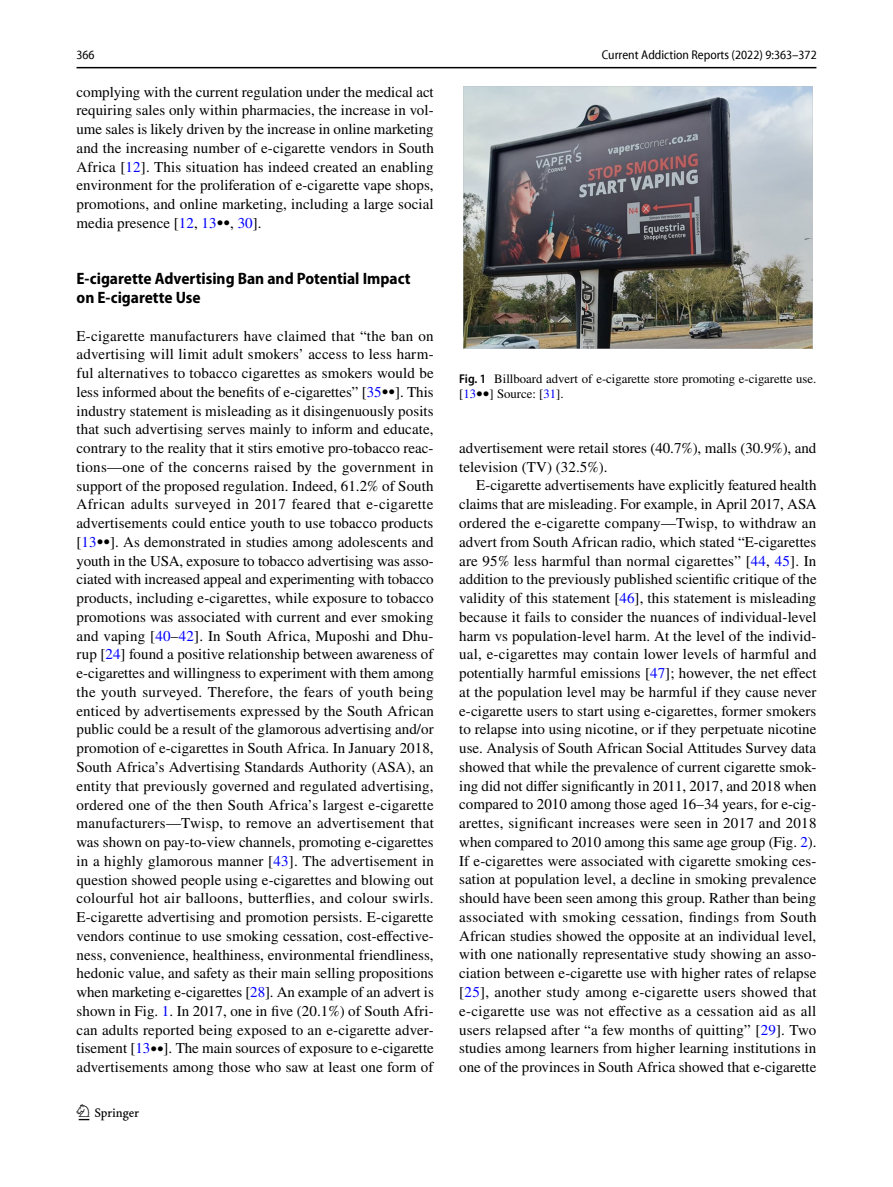
<style>
.page{position:relative;width:893px;height:1187px;background:#fff}
.page>*{position:absolute;margin:0;border:0;box-sizing:border-box;transform-origin:0 0}
.t1{font:22.5px "Springnew Regular 2";color:#000}
.t2{font:700 semi-condensed 16.5px/18.8px "Myriad Pro";color:#000}
.t3{font:15px/18.8px "STIX";letter-spacing:.005em;color:#000;text-align:justify}
.t4{font:12.75px/15px "STIX";color:#000}
.t5{font:semi-condensed 12.75px "Myriad Pro Unic";color:#000}
.s1{color:#00f}
.s2{font-size:12.75px}
.s3{font-family:"Myriad Pro";font-weight:600;font-stretch:semi-condensed}
</style>
<div class="page">
<hr style="left:77px;top:67px;width:739px;height:1px;background:#000">
<div style="left:459px;top:87px;width:357px;height:261px;background:linear-gradient(to bottom,#fff,#fff)"></div>
<img style="left:463px;top:87px;width:349px;height:261px">
<p class="t5" style="left:77px;top:50px;width:20px">366</p>
<p class="t5" style="left:602px;top:50px;width:217px">Current Addiction Reports (2022) 9:363–372</p>
<p class="t3" style="left:77px;top:83px;width:359px">complying with the current regulation under the medical act requiring sales only within pharmacies, the increase in vol&shy;ume sales is likely driven by the increase in online marketing and the increasing number of e-cigarette vendors in South Africa [<span class="s1">12</span>]. This situation has indeed created an enabling environment for the proliferation of e-cigarette vape shops, promotions, and online marketing, including a large social media presence [<span class="s1">12</span>, <span class="s1">13</span><span class="s2">••</span>, <span class="s1">30</span>].</p>
<p class="t2" style="left:77px;top:269px;width:336px">E‑cigarette Advertising Ban and Potential Impact on E‑cigarette Use</p>
<p class="t3" style="left:77px;top:327px;width:359px">E-cigarette manufacturers have claimed that “the ban on advertising will limit adult smokers’ access to less harm&shy;ful alternatives to tobacco cigarettes as smokers would be less informed about the benefits of e-cigarettes” [<span class="s1">35</span><span class="s2">••</span>]. This industry statement is misleading as it disingenuously posits that such advertising serves mainly to inform and educate, contrary to the reality that it stirs emotive pro-tobacco reac&shy;tions—one of the concerns raised by the government in support of the proposed regulation. Indeed, 61.2% of South African adults surveyed in 2017 feared that e-cigarette advertisements could entice youth to use tobacco products [<span class="s1">13</span><span class="s2">••</span>]. As demonstrated in studies among adolescents and youth in the USA, exposure to tobacco advertising was asso&shy;ciated with increased appeal and experimenting with tobacco products, including e-cigarettes, while exposure to tobacco promotions was associated with current and ever smoking and vaping [<span class="s1">40</span>–<span class="s1">42</span>]. In South Africa, Muposhi and Dhu&shy;rup [<span class="s1">24</span>] found a positive relationship between awareness of e-cigarettes and willingness to experiment with them among the youth surveyed. Therefore, the fears of youth being enticed by advertisements expressed by the South African public could be a result of the glamorous advertising and/or promotion of e-cigarettes in South Africa. In January 2018, South Africa’s Advertising Standards Authority (ASA), an entity that previously governed and regulated advertising, ordered one of the then South Africa’s largest e-cigarette manufacturers—Twisp, to remove an advertisement that was shown on pay-to-view channels, promoting e-cigarettes in a highly glamorous manner [<span class="s1">43</span>]. The advertisement in question showed people using e-cigarettes and blowing out colourful hot air balloons, butterflies, and colour swirls.<br>E-cigarette advertising and promotion persists. E-cigarette vendors continue to use smoking cessation, cost-effective&shy;ness, convenience, healthiness, environmental friendliness, hedonic value, and safety as their main selling propositions when marketing e-cigarettes [<span class="s1">28</span>]. An example of an advert is shown in Fig. <span class="s1">1</span>. In 2017, one in five (20.1%) of South Afri&shy;can adults reported being exposed to an e-cigarette adver&shy;tisement [<span class="s1">13</span><span class="s2">••</span>]. The main sources of exposure to e-cigarette advertisements among those who saw at least one form of</p>
<h1 class="t1" style="left:79px;top:1104px;width:62px">1 3</h1>
<p class="t4" style="left:459px;top:372px;width:359px"><span class="s3">Fig. 1</span> Billboard advert of e-cigarette store promoting e-cigarette use. [<span class="s1">13</span>••] Source: [<span class="s1">31</span>].</p>
<p class="t3" style="left:459px;top:439px;width:359px">advertisement were retail stores (40.7%), malls (30.9%), and television (TV) (32.5%).</p>
<p class="t3" style="left:459px;top:477px;width:359px;text-indent:17px">E-cigarette advertisements have explicitly featured health claims that are misleading. For example, in April 2017, ASA ordered the e-cigarette company—Twisp, to withdraw an advert from South African radio, which stated “E-cigarettes are 95% less harmful than normal cigarettes” [<span class="s1">44</span>, <span class="s1">45</span>]. In addition to the previously published scientific critique of the validity of this statement [<span class="s1">46</span>], this statement is misleading because it fails to consider the nuances of individual-level harm vs population-level harm. At the level of the individ&shy;ual, e-cigarettes may contain lower levels of harmful and potentially harmful emissions [<span class="s1">47</span>]; however, the net effect at the population level may be harmful if they cause never e-cigarette users to start using e-cigarettes, former smokers to relapse into using nicotine, or if they perpetuate nicotine use. Analysis of South African Social Attitudes Survey data showed that while the prevalence of current cigarette smok&shy;ing did not differ significantly in 2011, 2017, and 2018 when compared to 2010 among those aged 16–34 years, for e-cig&shy;arettes, significant increases were seen in 2017 and 2018 when compared to 2010 among this same age group (Fig. <span class="s1">2</span>).<br>If e-cigarettes were associated with cigarette smoking ces&shy;sation at population level, a decline in smoking prevalence should have been seen among this group. Rather than being associated with smoking cessation, findings from South African studies showed the opposite at an individual level, with one nationally representative study showing an asso&shy;ciation between e-cigarette use with higher rates of relapse [<span class="s1">25</span>], another study among e-cigarette users showed that e-cigarette use was not effective as a cessation aid as all users relapsed after “a few months of quitting” [<span class="s1">29</span>]. Two studies among learners from higher learning institutions in one of the provinces in South Africa showed that e-cigarette</p>
</div>
